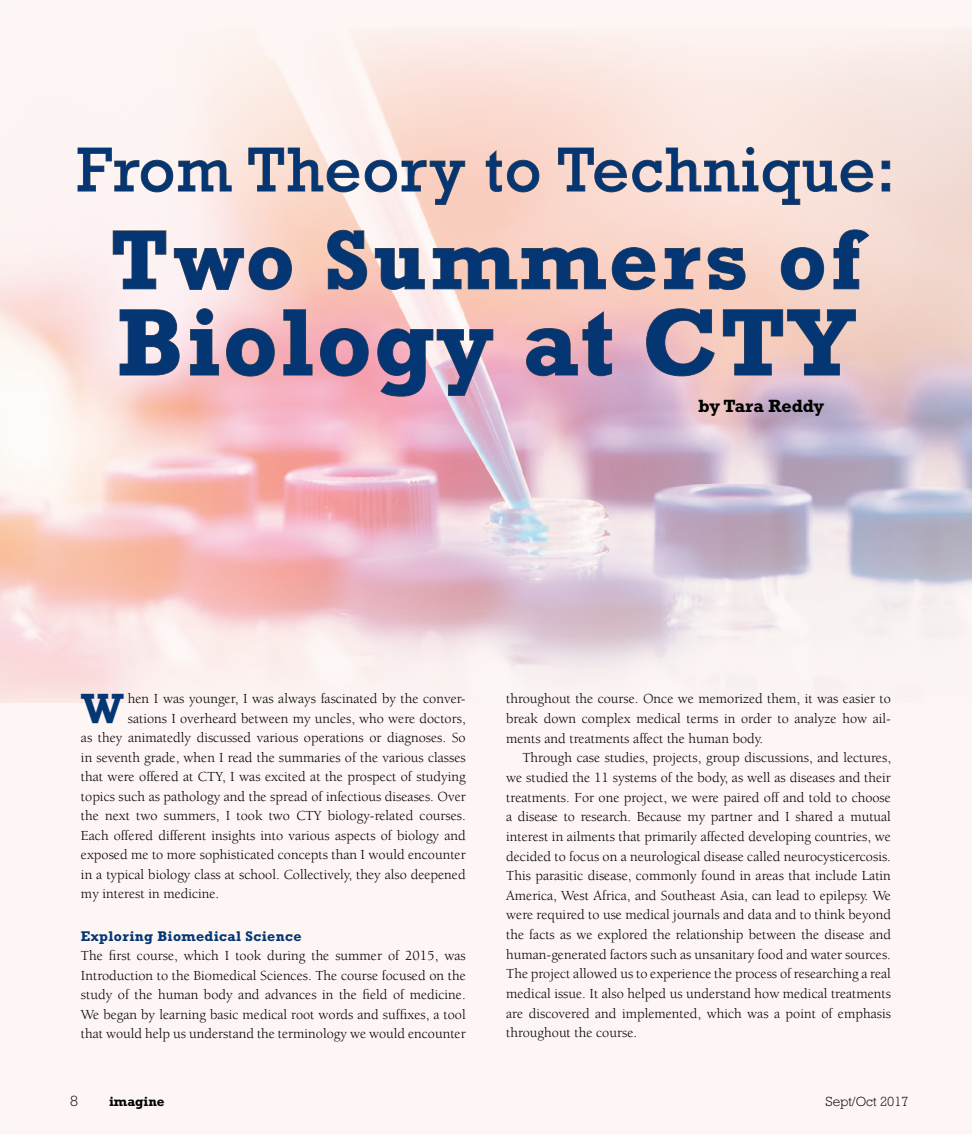
<style>
.page{position:relative;width:972px;height:1134px;background:#fdf6f4}
.page>*{position:absolute;margin:0;border:0;box-sizing:border-box;transform-origin:0 0}
.t1{font:700 96.15px "Rockwell";letter-spacing:.025em;color:#043673}
.t2{font:700 85.35px "Rockwell";letter-spacing:.05em;color:#043673}
.t3{font:63.3px "Rockwell";letter-spacing:.025em;color:#043673}
.t4{font:700 42.9px "Rockwell";color:#043673}
.t5{font:700 18px "Rockwell";letter-spacing:-.01em;color:#000}
.t6{font:300 15px "Rockwell";color:#000}
.t7{font:14.25px/19.6px "Berkeley";color:#000;text-align:justify}
.t8{font:700 14.25px "Rockwell";letter-spacing:.025em;color:#043673}
.t9{font:300 13.5px "Rockwell";color:#000}
.t10{font:700 13.5px "Rockwell";color:#000}
</style>
<div class="page">
<img style="left:0;top:27px;width:972px;height:676px">
<svg style="left:77px;top:147px;width:155px;height:46px"></svg>
<svg style="left:248px;top:147px;width:217px;height:58px"></svg>
<svg style="left:485px;top:150px;width:55px;height:43px;background:#e4c1b6"></svg>
<svg style="left:558px;top:147px;width:315px;height:58px;background:#e9d1cb"></svg>
<svg style="left:881px;top:160px;width:9px;height:32px"></svg>
<svg style="left:112px;top:230px;width:55px;height:60px"></svg>
<svg style="left:174px;top:247px;width:118px;height:44px"></svg>
<svg style="left:327px;top:230px;width:40px;height:60px;background:#e3baab"></svg>
<svg style="left:375px;top:248px;width:50px;height:42px"></svg>
<svg style="left:433px;top:247px;width:224px;height:44px;background:#e6c1b6"></svg>
<svg style="left:664px;top:247px;width:37px;height:43px;background:#e4bfb3"></svg>
<svg style="left:707px;top:247px;width:39px;height:43px;background:#dfbdb1"></svg>
<svg style="left:781px;top:247px;width:43px;height:44px;background:#e5c9bf"></svg>
<svg style="left:833px;top:229px;width:36px;height:61px;background:#e4cbc3"></svg>
<svg style="left:119px;top:309px;width:61px;height:67px"></svg>
<svg style="left:190px;top:308px;width:29px;height:68px;background:#e6c6cc"></svg>
<svg style="left:226px;top:328px;width:49px;height:49px;background:#e6acb2"></svg>
<svg style="left:283px;top:309px;width:30px;height:67px;background:#e4a6ad"></svg>
<svg style="left:320px;top:328px;width:49px;height:49px;background:#e59eab"></svg>
<svg style="left:377px;top:328px;width:117px;height:69px;background:#e4b5c3"></svg>
<svg style="left:526px;top:311px;width:86px;height:65px;background:#e1acb4"></svg>
<svg style="left:646px;top:308px;width:69px;height:69px;background:#e3babb"></svg>
<svg style="left:723px;top:309px;width:133px;height:67px;background:#e5c1b7"></svg>
<h3 class="t3" style="left:77px;top:133px;width:820px">From Theory to Technique:</h3>
<h2 class="t2" style="left:111px;top:210px;width:752px">Two Summers of</h2>
<h1 class="t1" style="left:117px;top:286px;width:740px">Biology at CTY</h1>
<p class="t5" style="left:699px;top:396px;width:127px">by Tara Reddy</p>
<h3 class="t4" style="left:81px;top:683px;width:44px">W</h3>
<p class="t7" style="left:128px;top:689px;width:339px">hen I was younger, I was always fascinated by the conver-</p>
<p class="t7" style="left:128px;top:709px;width:339px">sations I overheard between my uncles, who were doctors,</p>
<p class="t7" style="left:81px;top:728px;width:386px">as they animatedly discussed various operations or diagnoses. So</p>
<p class="t7" style="left:81px;top:748px;width:386px">in seventh grade, when I read the summaries of the various classes</p>
<p class="t7" style="left:81px;top:767px;width:386px">that were offered at CTY, I was excited at the prospect of studying</p>
<p class="t7" style="left:81px;top:787px;width:386px">topics such as pathology and the spread of infectious diseases. Over</p>
<p class="t7" style="left:81px;top:806px;width:386px">the next two summers, I took two CTY biology-related courses.</p>
<p class="t7" style="left:81px;top:826px;width:386px">Each offered different insights into various aspects of biology and</p>
<p class="t7" style="left:81px;top:845px;width:386px">exposed me to more sophisticated concepts than I would encounter</p>
<p class="t7" style="left:81px;top:865px;width:386px">in a typical biology class at school. Collectively, they also deepened</p>
<p class="t7" style="left:81px;top:884px;width:140px">my interest in medicine.</p>
<p class="t8" style="left:81px;top:928px;width:222px">Exploring Biomedical Science</p>
<p class="t7" style="left:81px;top:947px;width:386px">The first course, which I took during the summer of 2015, was Introduction to the Biomedical Sciences. The course focused on the study of the human body and advances in the field of medicine.<br>We began by learning basic medical root words and suffixes, a tool that would help us understand the terminology we would encounter</p>
<p class="t7" style="left:506px;top:689px;width:386px">throughout the course. Once we memorized them, it was easier to break down complex medical terms in order to analyze how ail&shy;ments and treatments affect the human body.</p>
<p class="t7" style="left:506px;top:748px;width:386px;text-indent:16px">Through case studies, projects, group discussions, and lectures, we studied the 11 systems of the body, as well as diseases and their treatments. For one project, we were paired off and told to choose a disease to research. Because my partner and I shared a mutual interest in ailments that primarily affected developing countries, we decided to focus on a neurological disease called neurocysticercosis.<br>This parasitic disease, commonly found in areas that include Latin America, West Africa, and Southeast Asia, can lead to epilepsy. We were required to use medical journals and data and to think beyond the facts as we explored the relationship between the disease and human-generated factors such as unsanitary food and water sources.<br>The project allowed us to experience the process of researching a real medical issue. It also helped us understand how medical treatments are discovered and implemented, which was a point of emphasis throughout the course.</p>
<p class="t6" style="left:70px;top:1092px;width:9px">8</p>
<p class="t10" style="left:109px;top:1093px;width:57px">imagine</p>
<p class="t9" style="left:826px;top:1093px;width:85px">Sept/Oct 2017</p>
</div>
